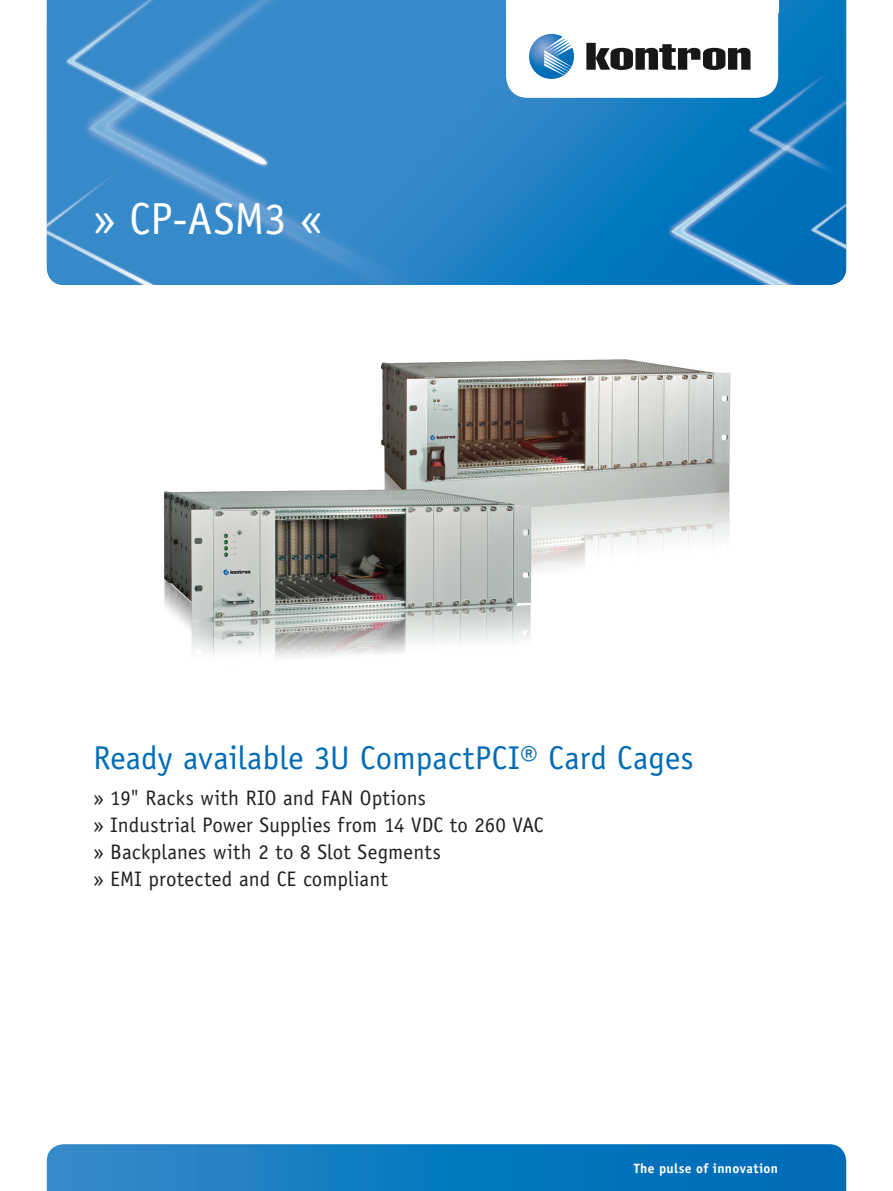
<style>
.page{position:relative;width:893px;height:1191px;background:#fff}
.page>*{position:absolute;margin:0;border:0;box-sizing:border-box;transform-origin:0 0}
.t1{font:45px "Officina Sans";letter-spacing:-.005em;color:#fff}
.t2{font:33px "Officina Sans";letter-spacing:.01em;color:#006bb6}
.t3{font:21px/27px "Officina Sans";letter-spacing:.01em;color:#231f20}
.t4{font:700 13.5px "Officina Sans";letter-spacing:.025em;color:#fff}
</style>
<div class="page">
<img style="left:47px;top:0;width:799px;height:285px">
<svg style="left:47px;top:1144px;width:799px;height:47px;background:#117ac0"></svg>
<svg style="left:506px;top:13px;width:272px;height:85px"></svg>
<div style="left:506px;top:0;width:272px;height:13px;background:#fff"></div>
<img style="left:163px;top:359px;width:568px;height:300px">
<h1 class="t1" style="left:94px;top:201px;width:231px">» CP-ASM3 «</h1>
<h2 class="t2" style="left:94px;top:745px;width:602px">Ready available 3U CompactPCI® Card Cages</h2>
<p class="t3" style="left:94px;top:785px;width:451px">» 19" Racks with RIO and FAN Options<br>» Industrial Power Supplies from 14 VDC to 260 VAC » Backplanes with 2 to 8 Slot Segments<br>» EMI protected and CE compliant</p>
<p class="t4" style="left:634px;top:1163px;width:146px">The pulse of innovation</p>
</div>
